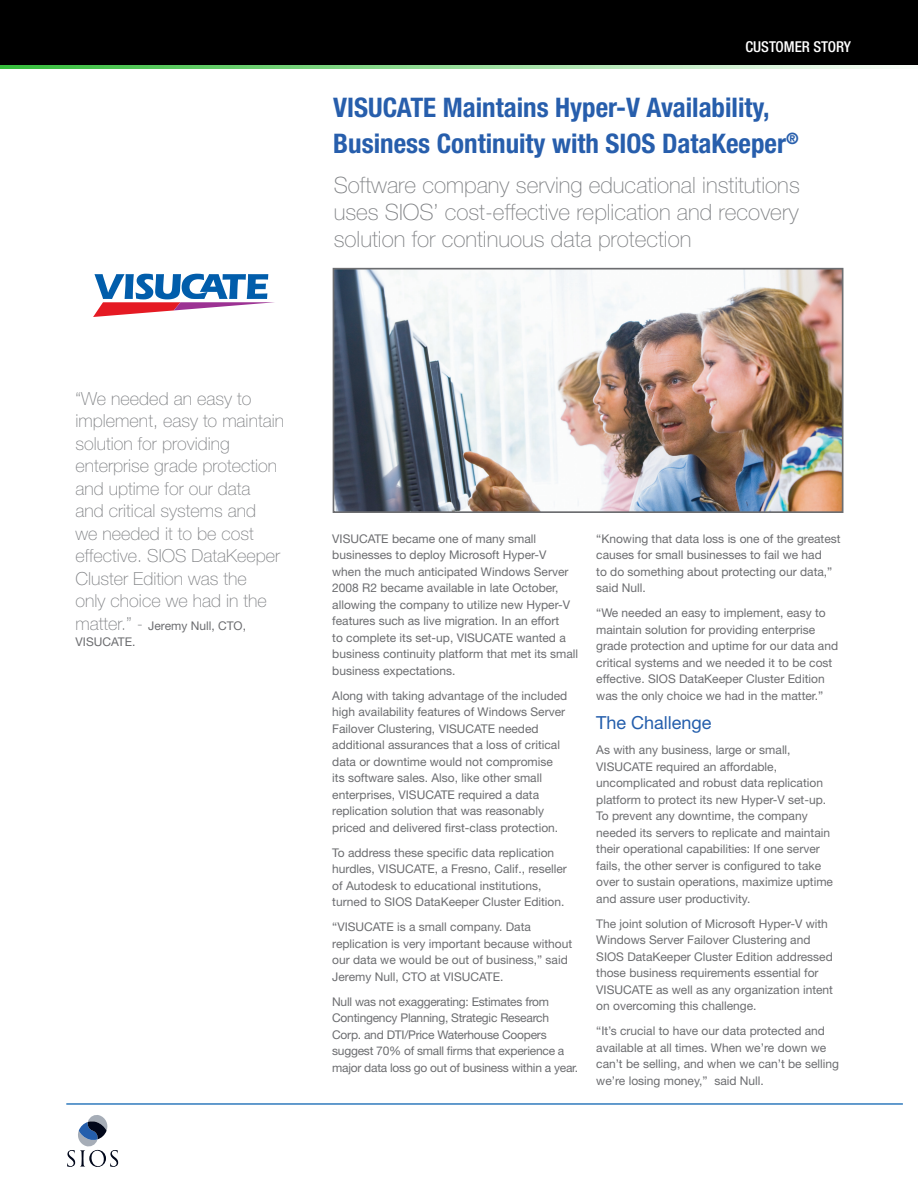
<style>
.page{position:relative;width:918px;height:1188px;background:#fff}
.page>*{position:absolute;margin:0;border:0;box-sizing:border-box;transform-origin:0 0}
.body{font:700 condensed 27px/36px "Helvetica Neue";color:#275eac}
.body-2{font:100 22.5px/27px "Helvetica Neue";color:#808285;text-align:justify}
.body-3{font:100 18px/22.5px "Helvetica Neue";color:#808285}
.body-4{font:18px "Helvetica Neue LT";color:#245eac}
.Subhead1{font:500 condensed 15px "Helvetica Neue LT";color:#fff}
.body-5{font:12px/16.5px "Helvetica Neue LT";color:#6c6d70}
.body-6{font:12px/16.5px "Helvetica Neue LT";letter-spacing:-.02em;color:#6c6d70}
.s1{font-family:"Helvetica Neue";font-weight:100;font-size:18px;color:#808285}
</style>
<div class="page">
<svg style="left:0;top:65px;width:895px;height:4px;background:#94dc98"></svg>
<div style="left:0;top:0;width:918px;height:65px;background:#000"></div>
<svg style="left:67px;top:1115px;width:51px;height:52px"></svg>
<hr style="left:66px;top:1103px;width:837px;height:2px;background:#307abd">
<img style="left:336px;top:271px;width:504px;height:239px">
<div style="left:333px;top:268px;width:510px;height:245px;border:2px solid #6c6d70"></div>
<svg style="left:93px;top:274px;width:182px;height:43px"></svg>
<p class="Subhead1" style="left:745px;top:38px;width:107px">CUSTOMER STORY</p>
<p class="body" style="left:333px;top:89px;width:467px">VISUCATE Maintains Hyper-V Availability,<br>Business Continuity with SIOS DataKeeper<sup>®</sup></p>
<p class="body-2" style="left:334px;top:171px;width:468px">Software company serving educational institutions uses SIOS’ cost-effective replication and recovery solution for continuous data protection</p>
<p class="body-3" style="left:76px;top:387px;width:210px">“We needed an easy to implement, easy to maintain solution for providing enterprise grade protection and uptime for our data<br>and critical systems and<br>we needed it to be cost effective. SIOS DataKeeper<br>Cluster Edition was the<br>only choice we had in the</p>
<p class="body-5" style="left:76px;top:617px;width:172px"><span class="s1">matter.” -</span> Jeremy Null, CTO,<br>VISUCATE.</p>
<p class="body-5" style="left:332px;top:530px;width:248px">VISUCATE became one of many small businesses to deploy Microsoft Hyper-V when the much anticipated Windows Server 2008 R2 became available in late October, allowing the company to utilize new Hyper-V features such as live migration. In an effort<br>to complete its set-up, VISUCATE wanted a business continuity platform that met its small business expectations.</p>
<p class="body-5" style="left:332px;top:687px;width:237px">Along with taking advantage of the included high availability features of Windows Server Failover Clustering, VISUCATE needed additional assurances that a loss of critical data or downtime would not compromise its software sales. Also, like other small enterprises, VISUCATE required a data replication solution that was reasonably priced and delivered first-class protection.</p>
<p class="body-5" style="left:332px;top:844px;width:236px">To address these specific data replication hurdles, VISUCATE, a Fresno, Calif., reseller of Autodesk to educational institutions, turned to SIOS DataKeeper Cluster Edition.</p>
<p class="body-5" style="left:332px;top:919px;width:242px">“VISUCATE is a small company. Data replication is very important because without our data we would be out of business,” said Jeremy Null, CTO at VISUCATE.</p>
<p class="body-6" style="left:332px;top:993px;width:248px">Null was not exaggerating: Estimates from Contingency Planning, Strategic Research Corp. and DTI/Price Waterhouse Coopers suggest 70% of small firms that experience a major data loss go out of business within a year.</p>
<p class="body-5" style="left:596px;top:530px;width:246px">“Knowing that data loss is one of the greatest causes for small businesses to fail we had<br>to do something about protecting our data,” said Null.</p>
<p class="body-5" style="left:596px;top:605px;width:243px">“We needed an easy to implement, easy to maintain solution for providing enterprise grade protection and uptime for our data and critical systems and we needed it to be cost effective. SIOS DataKeeper Cluster Edition was the only choice we had in the matter.”</p>
<p class="body-4" style="left:596px;top:712px;width:117px">The Challenge</p>
<p class="body-5" style="left:596px;top:742px;width:238px">As with any business, large or small, VISUCATE required an affordable, uncomplicated and robust data replication platform to protect its new Hyper-V set-up.<br>To prevent any downtime, the company needed its servers to replicate and maintain their operational capabilities: If one server fails, the other server is configured to take over to sustain operations, maximize uptime and assure user productivity.</p>
<p class="body-5" style="left:596px;top:915px;width:238px">The joint solution of Microsoft Hyper-V with Windows Server Failover Clustering and SIOS DataKeeper Cluster Edition addressed those business requirements essential for VISUCATE as well as any organization intent on overcoming this challenge.</p>
<p class="body-5" style="left:596px;top:1023px;width:244px">“It’s crucial to have our data protected and available at all times. When we’re down we can’t be selling, and when we can’t be selling we’re losing money,” said Null.</p>
</div>
